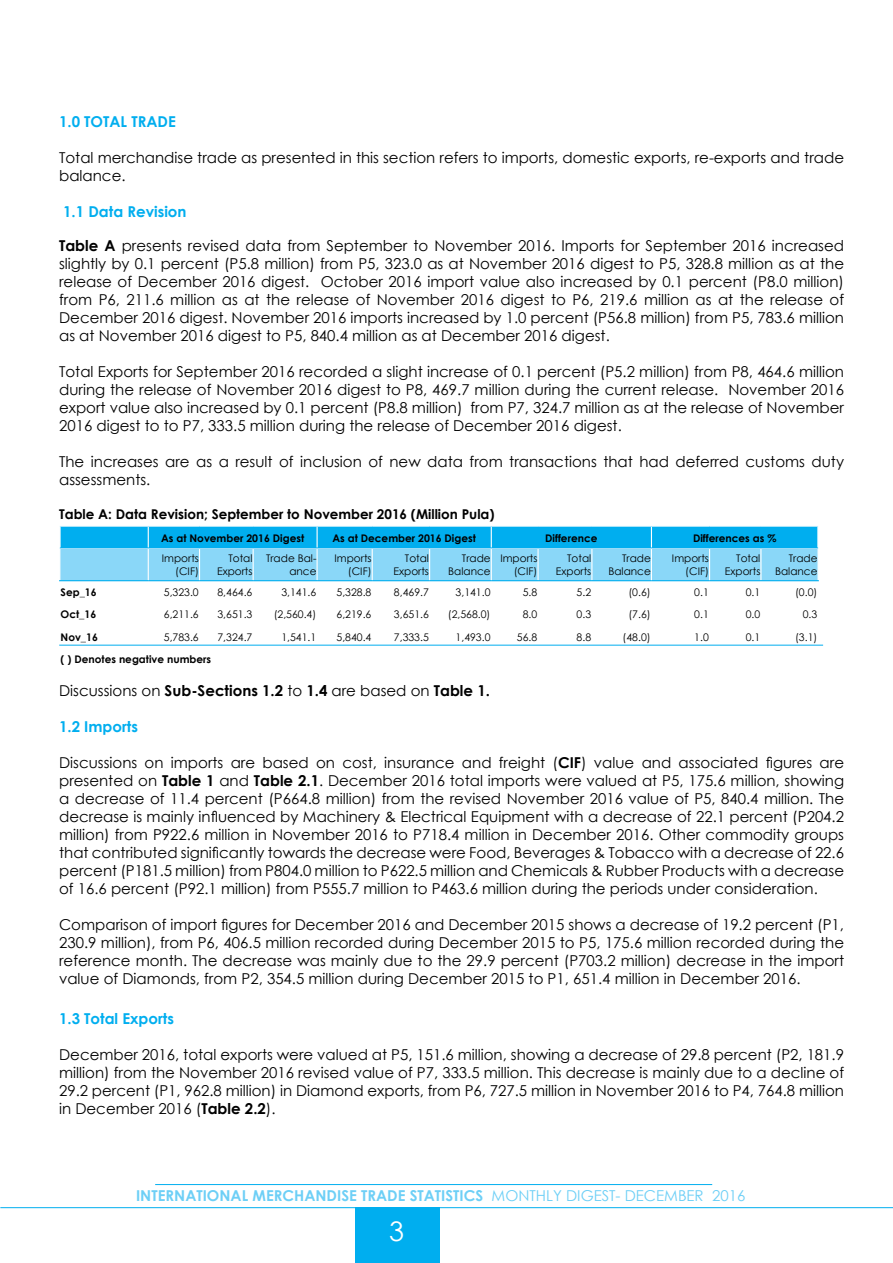
<style>
.page{position:relative;width:893px;height:1263px;background:#fff}
.page>*{position:absolute;margin:0;border:0;box-sizing:border-box;transform-origin:0 0}
.t1{font:27px "Century Gothic";color:#fff}
.t2{font:15px/18px "Century Gothic";color:#000;text-align:justify}
.t3{font:700 15px "Century Gothic";color:#6dcff6}
.t4{font:700 15px "Century Gothic";color:#00aeef}
.t5{font:700 13.5px "Century Gothic";color:#000}
.t6{font:10.5px/12.6px "Century Gothic";color:#000;text-align:right}
.t7{font:700 10.5px "Century Gothic";color:#000}
.s1{font-weight:700}
.s2{font-weight:400}
</style>
<div class="page">
<div style="left:355px;top:1207px;width:84px;height:56px;background:#00aeef"></div>
<hr style="left:0;top:1207px;width:893px;height:1px;background:#00aeef">
<hr style="left:155px;top:1184px;width:557px;height:1px;background:#00aeef">
<svg style="left:60px;top:527px;width:758px;height:118px"></svg>
<hr style="left:148px;top:549px;width:1px;height:31px;background:#fff">
<hr style="left:199px;top:549px;width:1px;height:31px;background:#fff">
<hr style="left:253px;top:549px;width:1px;height:31px;background:#fff">
<hr style="left:317px;top:549px;width:1px;height:31px;background:#fff">
<hr style="left:372px;top:549px;width:1px;height:31px;background:#fff">
<hr style="left:429px;top:549px;width:1px;height:31px;background:#fff">
<hr style="left:491px;top:549px;width:1px;height:31px;background:#fff">
<hr style="left:537px;top:549px;width:2px;height:31px;background:#fff">
<hr style="left:591px;top:549px;width:1px;height:31px;background:#fff">
<hr style="left:651px;top:549px;width:1px;height:31px;background:#fff">
<hr style="left:709px;top:549px;width:1px;height:31px;background:#fff">
<hr style="left:760px;top:549px;width:1px;height:31px;background:#fff">
<hr style="left:817px;top:549px;width:2px;height:31px;background:#fff">
<hr style="left:59px;top:580px;width:89px;height:1px;background:#00aeef">
<hr style="left:148px;top:580px;width:52px;height:1px;background:#00aeef">
<hr style="left:200px;top:580px;width:53px;height:1px;background:#00aeef">
<hr style="left:253px;top:580px;width:64px;height:1px;background:#00aeef">
<hr style="left:317px;top:580px;width:55px;height:1px;background:#00aeef">
<hr style="left:372px;top:580px;width:58px;height:1px;background:#00aeef">
<hr style="left:430px;top:580px;width:61px;height:1px;background:#00aeef">
<hr style="left:491px;top:580px;width:47px;height:1px;background:#00aeef">
<hr style="left:538px;top:580px;width:54px;height:1px;background:#00aeef">
<hr style="left:592px;top:580px;width:59px;height:1px;background:#00aeef">
<hr style="left:651px;top:580px;width:59px;height:1px;background:#00aeef">
<hr style="left:710px;top:580px;width:51px;height:1px;background:#00aeef">
<hr style="left:761px;top:580px;width:58px;height:1px;background:#00aeef">
<hr style="left:59px;top:527px;width:2px;height:20px;background:#fff">
<hr style="left:817px;top:527px;width:2px;height:20px;background:#fff">
<hr style="left:59px;top:645px;width:764px;height:1px;background:#00aeef">
<p class="t4" style="left:59px;top:112px;width:118px">1.0 TOTAL TRADE</p>
<p class="t2" style="left:59px;top:148px;width:786px">Total merchandise trade as presented in this section refers to imports, domestic exports, re-exports and trade balance.</p>
<p class="t4" style="left:63px;top:202px;width:125px">1.1 Data Revision</p>
<p class="t2" style="left:59px;top:236px;width:786px"><span class="s1">Table A</span> presents revised data from September to November 2016. Imports for September 2016 increased slightly by 0.1 percent (P5.8 million) from P5, 323.0 as at November 2016 digest to P5, 328.8 million as at the release of December 2016 digest. October 2016 import value also increased by 0.1 percent (P8.0 million) from P6, 211.6 million as at the release of November 2016 digest to P6, 219.6 million as at the release of December 2016 digest. November 2016 imports increased by 1.0 percent (P56.8 million) from P5, 783.6 million as at November 2016 digest to P5, 840.4 million as at December 2016 digest.</p>
<p class="t2" style="left:59px;top:362px;width:786px">Total Exports for September 2016 recorded a slight increase of 0.1 percent (P5.2 million) from P8, 464.6 million during the release of November 2016 digest to P8, 469.7 million during the current release. November 2016 export value also increased by 0.1 percent (P8.8 million) from P7, 324.7 million as at the release of November 2016 digest to to P7, 333.5 million during the release of December 2016 digest.</p>
<p class="t2" style="left:59px;top:452px;width:786px">The increases are as a result of inclusion of new data from transactions that had deferred customs duty assessments.</p>
<p class="t5" style="left:59px;top:506px;width:437px">Table A: Data Revision; September to November 2016 (Million Pula)</p>
<p class="t7" style="left:161px;top:532px;width:145px">As at November 2016 Digest</p>
<p class="t7" style="left:332px;top:532px;width:145px">As at December 2016 Digest</p>
<p class="t7" style="left:545px;top:532px;width:54px">Difference</p>
<p class="t7" style="left:693px;top:532px;width:85px">Differences as %</p>
<p class="t6" style="left:162px;top:552px;width:39px">Imports (CIF)</p>
<p class="t6" style="left:217px;top:552px;width:37px">Total<br>Exports</p>
<p class="t6" style="left:266px;top:552px;width:52px">Trade Bal&shy;ance</p>
<p class="t6" style="left:335px;top:552px;width:39px">Imports (CIF)</p>
<p class="t6" style="left:394px;top:552px;width:37px">Total<br>Exports</p>
<p class="t6" style="left:448px;top:552px;width:44px">Trade<br>Balance</p>
<p class="t6" style="left:500px;top:552px;width:39px">Imports (CIF)</p>
<p class="t6" style="left:556px;top:552px;width:37px">Total<br>Exports</p>
<p class="t6" style="left:608px;top:552px;width:44px">Trade<br>Balance</p>
<p class="t6" style="left:672px;top:552px;width:39px">Imports (CIF)</p>
<p class="t6" style="left:725px;top:552px;width:37px">Total<br>Exports</p>
<p class="t6" style="left:775px;top:552px;width:44px">Trade<br>Balance</p>
<p class="t7" style="left:61px;top:585px;width:38px">Sep_16</p>
<p class="t6" style="left:164px;top:586px;width:36px">5,323.0</p>
<p class="t6" style="left:217px;top:586px;width:36px">8,464.6</p>
<p class="t6" style="left:281px;top:586px;width:36px">3,141.6</p>
<p class="t6" style="left:337px;top:586px;width:36px">5,328.8</p>
<p class="t6" style="left:394px;top:586px;width:36px">8,469.7</p>
<p class="t6" style="left:456px;top:586px;width:36px">3,141.0</p>
<p class="t6" style="left:523px;top:586px;width:16px">5.8</p>
<p class="t6" style="left:577px;top:586px;width:16px">5.2</p>
<p class="t6" style="left:628px;top:586px;width:24px">(0.6)</p>
<p class="t6" style="left:694px;top:586px;width:16px">0.1</p>
<p class="t6" style="left:746px;top:586px;width:16px">0.1</p>
<p class="t6" style="left:795px;top:586px;width:24px">(0.0)</p>
<p class="t7" style="left:61px;top:608px;width:37px">Oct_16</p>
<p class="t6" style="left:164px;top:608px;width:36px">6,211.6</p>
<p class="t6" style="left:217px;top:608px;width:36px">3,651.3</p>
<p class="t6" style="left:274px;top:608px;width:44px">(2,560.4)</p>
<p class="t6" style="left:337px;top:608px;width:36px">6,219.6</p>
<p class="t6" style="left:394px;top:608px;width:36px">3,651.6</p>
<p class="t6" style="left:448px;top:608px;width:44px">(2,568.0)</p>
<p class="t6" style="left:523px;top:608px;width:16px">8.0</p>
<p class="t6" style="left:577px;top:608px;width:16px">0.3</p>
<p class="t6" style="left:628px;top:608px;width:24px">(7.6)</p>
<p class="t6" style="left:694px;top:608px;width:16px">0.1</p>
<p class="t6" style="left:746px;top:608px;width:16px">0.0</p>
<p class="t6" style="left:803px;top:608px;width:16px">0.3</p>
<p class="t7" style="left:61px;top:630px;width:39px">Nov_16</p>
<p class="t6" style="left:164px;top:631px;width:36px">5,783.6</p>
<p class="t6" style="left:217px;top:631px;width:36px">7,324.7</p>
<p class="t6" style="left:281px;top:631px;width:36px">1,541.1</p>
<p class="t6" style="left:337px;top:631px;width:36px">5,840.4</p>
<p class="t6" style="left:394px;top:631px;width:36px">7,333.5</p>
<p class="t6" style="left:456px;top:631px;width:36px">1,493.0</p>
<p class="t6" style="left:517px;top:631px;width:22px">56.8</p>
<p class="t6" style="left:577px;top:631px;width:16px">8.8</p>
<p class="t6" style="left:623px;top:631px;width:30px">(48.0)</p>
<p class="t6" style="left:694px;top:631px;width:16px">1.0</p>
<p class="t6" style="left:746px;top:631px;width:16px">0.1</p>
<p class="t6" style="left:795px;top:631px;width:24px">(3.1)</p>
<p class="t7" style="left:61px;top:653px;width:152px">( ) Denotes negative numbers</p>
<p class="t2" style="left:59px;top:681px;width:432px">Discussions on <span class="s1">Sub-Sections 1.2</span> to <span class="s1">1.4</span> are based on <span class="s1">Table 1.</span></p>
<p class="t4" style="left:59px;top:717px;width:80px">1.2 Imports</p>
<p class="t2" style="left:59px;top:753px;width:786px">Discussions on imports are based on cost, insurance and freight (<span class="s1">CIF</span>) value and associated figures are presented on <span class="s1">Table 1</span> and <span class="s1">Table 2.1</span>. December 2016 total imports were valued at P5, 175.6 million, showing a decrease of 11.4 percent (P664.8 million) from the revised November 2016 value of P5, 840.4 million. The decrease is mainly influenced by Machinery &amp; Electrical Equipment with a decrease of 22.1 percent (P204.2 million) from P922.6 million in November 2016 to P718.4 million in December 2016. Other commodity groups that contributed significantly towards the decrease were Food, Beverages &amp; Tobacco with a decrease of 22.6 percent (P181.5 million) from P804.0 million to P622.5 million and Chemicals &amp; Rubber Products with a decrease of 16.6 percent (P92.1 million) from P555.7 million to P463.6 million during the periods under consideration.</p>
<p class="t2" style="left:59px;top:915px;width:786px">Comparison of import figures for December 2016 and December 2015 shows a decrease of 19.2 percent (P1, 230.9 million), from P6, 406.5 million recorded during December 2015 to P5, 175.6 million recorded during the reference month. The decrease was mainly due to the 29.9 percent (P703.2 million) decrease in the import value of Diamonds, from P2, 354.5 million during December 2015 to P1, 651.4 million in December 2016.</p>
<p class="t4" style="left:59px;top:1009px;width:116px">1.3 Total Exports</p>
<p class="t2" style="left:59px;top:1045px;width:786px">December 2016, total exports were valued at P5, 151.6 million, showing a decrease of 29.8 percent (P2, 181.9 million) from the November 2016 revised value of P7, 333.5 million. This decrease is mainly due to a decline of 29.2 percent (P1, 962.8 million) in Diamond exports, from P6, 727.5 million in November 2016 to P4, 764.8 million in December 2016 (<span class="s1">Table 2.2</span>).</p>
<p class="t3" style="left:136px;top:1186px;width:611px">INTERNATIONAL MERCHANDISE TRADE STATISTICS <span class="s2">MONTHLY DIGEST- DECEMBER 2016</span></p>
<h1 class="t1" style="left:389px;top:1212px;width:16px">3</h1>
</div>
